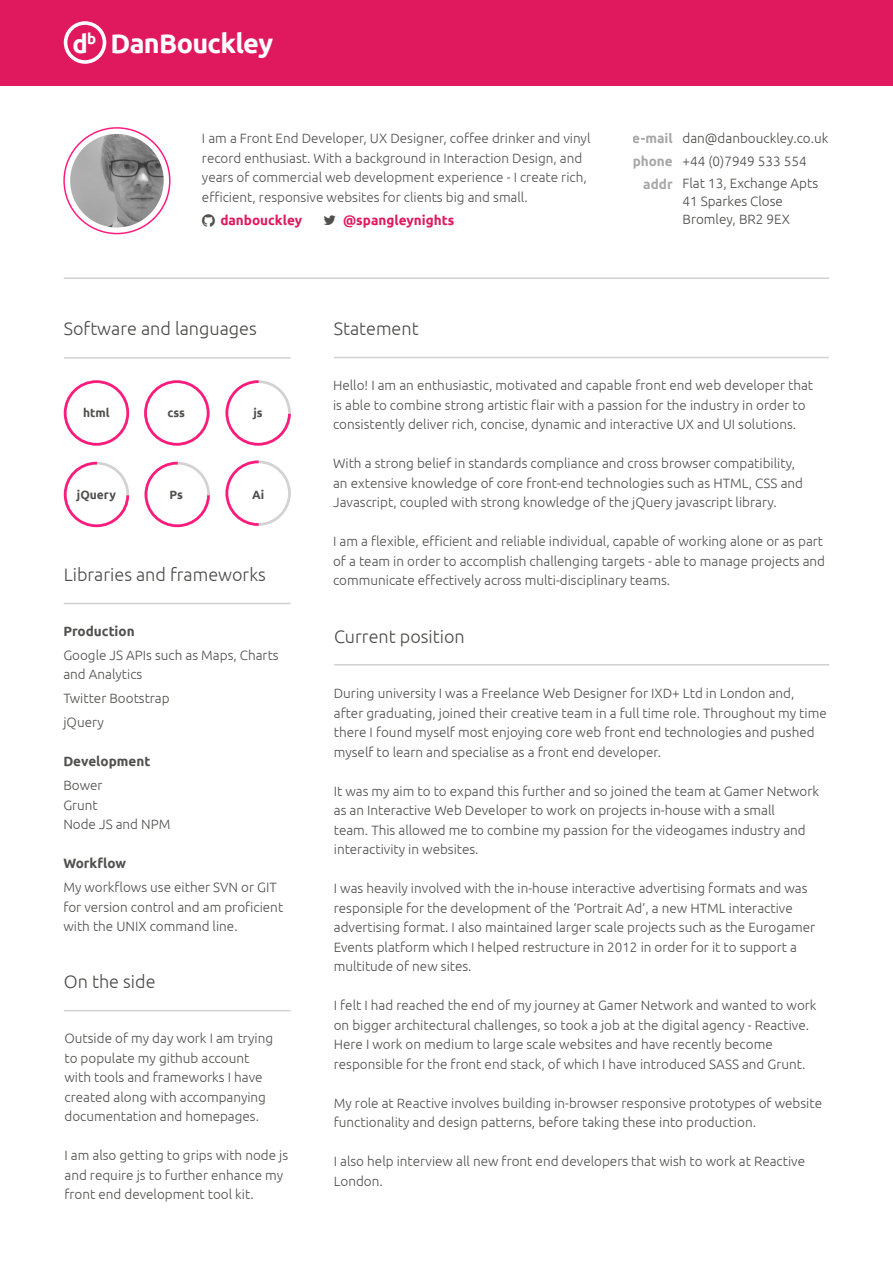
<style>
.page{position:relative;width:893px;height:1263px;background:#fff}
.page>*{position:absolute;margin:0;border:0;box-sizing:border-box;transform-origin:0 0}
.t1{font:700 27px "Ubuntu";letter-spacing:-.025em;color:#fff}
.t2{font:300 18px "Ubuntu";color:#4c4b4a}
.t3{font:700 15px "Ubuntu";color:#fff}
.t4{font:300 13.5px/19.5px "Ubuntu";color:#51504f}
.t5{font:300 13.5px/19.5px "Ubuntu";color:#535252}
.t6{font:300 13.5px/22.5px "Ubuntu";color:#4c4b4a}
.t7{font:700 13.5px/22.5px "Ubuntu";color:#51504f;text-align:right}
.t8{font:700 13.5px "Ubuntu";color:#e0195f}
.t9{font:700 12px "Ubuntu";color:#51504f}
.s1{font-size:25.5px}
</style>
<div class="page">
<div style="left:0;top:0;width:893px;height:85px;background:#e0195f"></div>
<div style="left:64px;top:21px;width:42px;height:43px;border:4px solid #fff;border-radius:50%"></div>
<hr style="left:64px;top:277px;width:765px;height:2px;background:#d3d1d1">
<hr style="left:334px;top:357px;width:495px;height:1px;background:#d3d1d1">
<svg style="left:63px;top:127px;width:108px;height:107px"></svg>
<div style="left:65px;top:129px;width:104px;height:104px;background:#fff;border-radius:50%"></div>
<img style="left:70px;top:134px;width:94px;height:93px;border-radius:47px">
<hr style="left:334px;top:664px;width:495px;height:1px;background:#d3d1d1">
<hr style="left:64px;top:357px;width:227px;height:2px;background:#d3d1d1">
<svg style="left:64px;top:380px;width:65px;height:66px"></svg>
<svg style="left:144px;top:380px;width:65px;height:66px"></svg>
<svg style="left:226px;top:380px;width:65px;height:66px"></svg>
<svg style="left:64px;top:462px;width:65px;height:65px"></svg>
<svg style="left:145px;top:462px;width:65px;height:65px"></svg>
<svg style="left:225px;top:460px;width:66px;height:66px"></svg>
<hr style="left:64px;top:603px;width:227px;height:1px;background:#d3d1d1">
<hr style="left:64px;top:1010px;width:227px;height:1px;background:#d3d1d1">
<h1 class="t1" style="left:73px;top:27px;width:202px"><span class="s1">d</span> DanBouckley</h1>
<p class="t3" style="left:87px;top:29px;width:11px">b</p>
<p class="t5" style="left:202px;top:129px;width:390px">I am a Front End Developer, UX Designer, coffee drinker and vinyl record enthusiast. With a background in Interaction Design, and years of commercial web development experience - I create rich, efficient, responsive websites for clients big and small.</p>
<p class="t8" style="left:343px;top:212px;width:113px">@spangleynights</p>
<p class="t8" style="left:220px;top:212px;width:83px">danbouckley</p>
<h2 class="t2" style="left:64px;top:318px;width:194px">Software and languages</h2>
<h2 class="t2" style="left:334px;top:318px;width:86px">Statement</h2>
<p class="t7" style="left:633px;top:127px;width:42px">e-mail phone addr</p>
<p class="t6" style="left:682px;top:127px;width:148px">dan@danbouckley.co.uk +44 (0)7949 533 554<br>Flat 13, Exchange Apts</p>
<p class="t6" style="left:682px;top:192px;width:109px;line-height:18px">41 Sparkes Close<br>Bromley, BR2 9EX</p>
<p class="t9" style="left:83px;top:406px;width:28px">html</p>
<p class="t9" style="left:167px;top:406px;width:19px">css</p>
<p class="t9" style="left:253px;top:406px;width:11px">js</p>
<p class="t9" style="left:77px;top:487px;width:41px">jQuery</p>
<p class="t9" style="left:170px;top:487px;width:15px">Ps</p>
<p class="t9" style="left:252px;top:487px;width:14px">Ai</p>
<h2 class="t2" style="left:64px;top:564px;width:204px">Libraries and frameworks</h2>
<p class="t7" style="left:63px;top:620px;width:73px">Production</p>
<p class="t4" style="left:63px;top:645px;width:217px">Google JS APIs such as Maps, Charts and Analytics</p>
<p class="t4" style="left:63px;top:686px;width:108px;line-height:24px">Twitter Bootstrap jQuery</p>
<p class="t7" style="left:63px;top:750px;width:89px">Development</p>
<p class="t4" style="left:63px;top:775px;width:109px">Bower<br>Grunt<br>Node JS and NPM</p>
<p class="t7" style="left:63px;top:852px;width:64px">Workflow</p>
<p class="t4" style="left:63px;top:877px;width:221px">My workflows use either SVN or GIT for version control and am proficient with the UNIX command line.</p>
<h2 class="t2" style="left:64px;top:971px;width:93px">On the side</h2>
<p class="t4" style="left:64px;top:1028px;width:210px">Outside of my day work I am trying to populate my github account with tools and frameworks I have created along with accompanying documentation and homepages.</p>
<p class="t4" style="left:64px;top:1145px;width:225px">I am also getting to grips with node js and require js to further enhance my front end development tool kit.</p>
<p class="t4" style="left:333px;top:375px;width:481px">Hello! I am an enthusiastic, motivated and capable front end web developer that is able to combine strong artistic flair with a passion for the industry in order to consistently deliver rich, concise, dynamic and interactive UX and UI solutions.</p>
<p class="t4" style="left:333px;top:453px;width:471px">With a strong belief in standards compliance and cross browser compatibility, an extensive knowledge of core front-end technologies such as HTML, CSS and<br>Javascript, coupled with strong knowledge of the jQuery javascript library.</p>
<p class="t4" style="left:333px;top:531px;width:494px">I am a flexible, efficient and reliable individual, capable of working alone or as part of a team in order to accomplish challenging targets - able to manage projects and communicate effectively across multi-disciplinary teams.</p>
<h2 class="t2" style="left:334px;top:625px;width:132px">Current position</h2>
<p class="t4" style="left:334px;top:683px;width:494px">During university I was a Freelance Web Designer for IXD+ Ltd in London and, after graduating, joined their creative team in a full time role. Throughout my time there I found myself most enjoying core web front end technologies and pushed myself to learn and specialise as a front end developer.</p>
<p class="t4" style="left:334px;top:781px;width:487px">It was my aim to to expand this further and so joined the team at Gamer Network as an Interactive Web Developer to work on projects in-house with a small<br>team. This allowed me to combine my passion for the videogames industry and interactivity in websites.</p>
<p class="t4" style="left:334px;top:878px;width:483px">I was heavily involved with the in-house interactive advertising formats and was responsiple for the development of the ‘Portrait Ad’, a new HTML interactive advertising format. I also maintained larger scale projects such as the Eurogamer Events platform which I helped restructure in 2012 in order for it to support a multitude of new sites.</p>
<p class="t4" style="left:334px;top:995px;width:484px">I felt I had reached the end of my journey at Gamer Network and wanted to work on bigger architectural challenges, so took a job at the digital agency - Reactive.<br>Here I work on medium to large scale websites and have recently become responsible for the front end stack, of which I have introduced SASS and Grunt.</p>
<p class="t4" style="left:334px;top:1093px;width:490px">My role at Reactive involves building in-browser responsive prototypes of website functionality and design patterns, before taking these into production.</p>
<p class="t4" style="left:334px;top:1151px;width:473px">I also help interview all new front end developers that wish to work at Reactive<br>London.</p>
</div>
